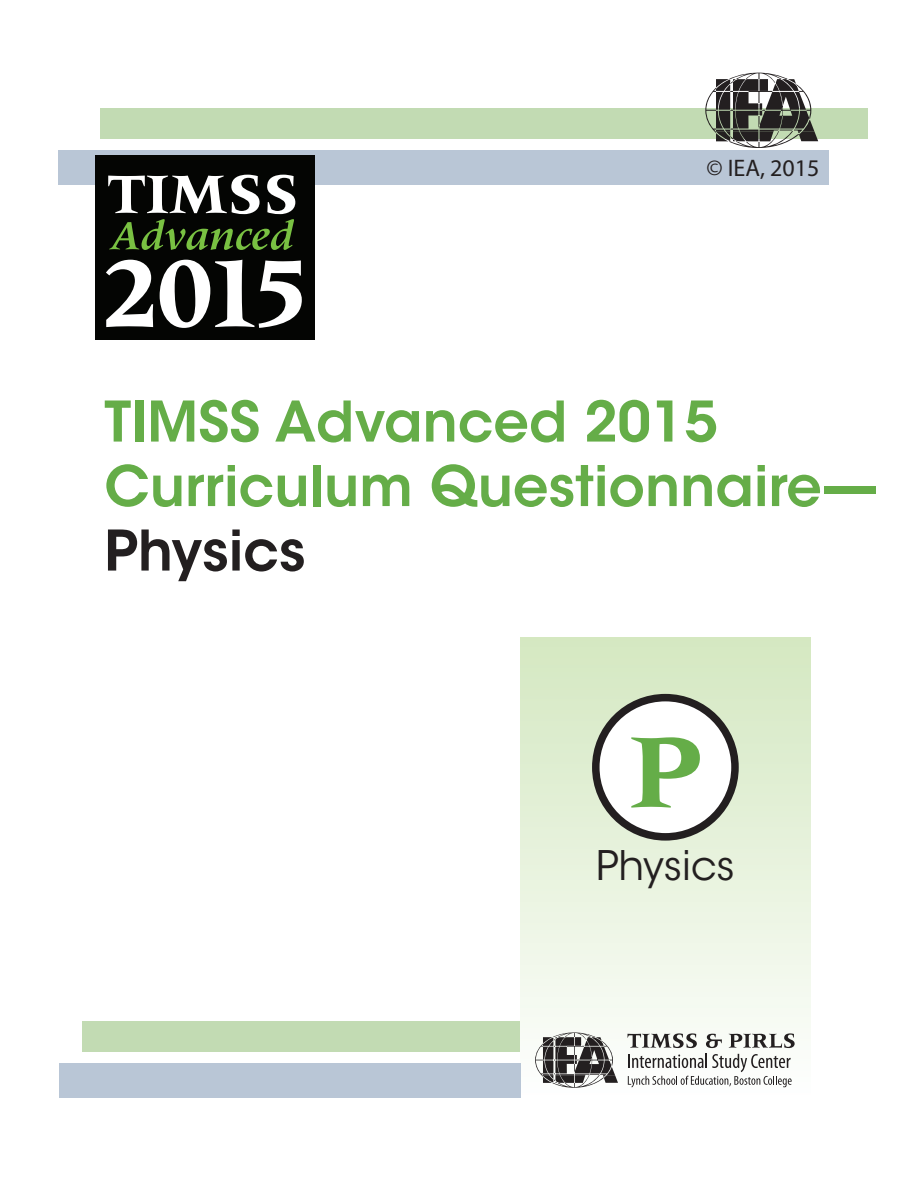
<style>
.page{position:relative;width:918px;height:1188px;background:#fff}
.page>*{position:absolute;margin:0;border:0;box-sizing:border-box;transform-origin:0 0}
.Supplement_Number-Ti{font:700 109.5px "Meridien";color:#65ad48}
.Supplement_Number-Ti-2{font:600 55.5px/64.5px "ITC Avant Garde Std";color:#65ad48}
.t1{font:40.5px "ITC Avant Garde Std";color:#231f20}
.IEA_LogoText{font:24px "Myriad Pro";color:#231f20}
.s1{color:#231f20}
</style>
<div class="page">
<div style="left:520px;top:637px;width:290px;height:461px;background:linear-gradient(to bottom,#d0e3bd,#fefffe)"></div>
<div style="left:100px;top:108px;width:768px;height:31px;background:#c2dbb3"></div>
<div style="left:59px;top:150px;width:770px;height:35px;background:#b9c6d6"></div>
<div style="left:82px;top:1021px;width:438px;height:31px;background:#c2dbb3"></div>
<div style="left:59px;top:1064px;width:461px;height:34px;background:#b9c6d6"></div>
<svg style="left:535px;top:1032px;width:83px;height:56px"></svg>
<svg style="left:628px;top:1033px;width:69px;height:15px"></svg>
<svg style="left:706px;top:1034px;width:16px;height:14px"></svg>
<svg style="left:729px;top:1033px;width:66px;height:15px"></svg>
<svg style="left:628px;top:1054px;width:164px;height:33px"></svg>
<div style="left:596px;top:698px;width:139px;height:139px;background:#fff;border-radius:50%"></div>
<div style="left:592px;top:694px;width:147px;height:147px;border:8px solid #231f20;border-radius:50%"></div>
<div style="left:95px;top:156px;width:220px;height:184px;background:#040503"></div>
<svg style="left:106px;top:260px;width:196px;height:68px"></svg>
<svg style="left:108px;top:175px;width:187px;height:75px"></svg>
<svg style="left:705px;top:73px;width:113px;height:75px"></svg>
<p class="IEA_LogoText" style="left:706px;top:153px;width:114px">© IEA, 2015</p>
<p class="Supplement_Number-Ti-2" style="left:104px;top:389px;width:775px">TIMSS Advanced 2015<br>Curriculum Questionnaire—<br><span class="s1">Physics</span></p>
<p class="Supplement_Number-Ti" style="left:630px;top:709px;width:75px">P</p>
<p class="t1" style="left:596px;top:840px;width:140px">Physics</p>
</div>
